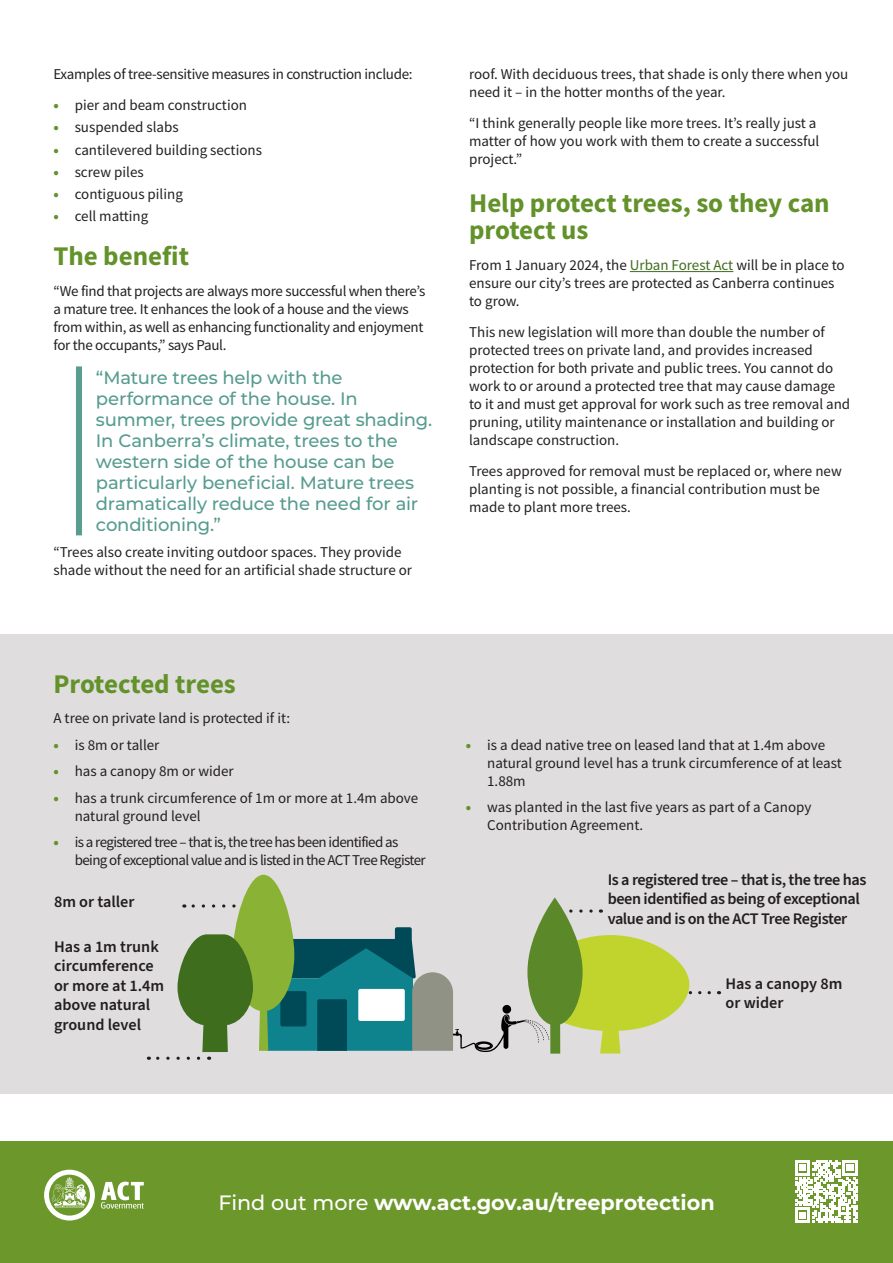
<style>
.page{position:relative;width:893px;height:1263px;background:#fff}
.page>*{position:absolute;margin:0;border:0;box-sizing:border-box;transform-origin:0 0}
.t1{font:700 27px/27px "Source Sans Pro";color:#63922b}
.t2{font:700 20.7px "Montserrat";color:#fff}
.Pullout_Text{font:500 18px/21px "Montserrat";letter-spacing:-.015em;color:#579c8f}
.t3{font:600 16.2px/19.5px "Source Sans Pro";letter-spacing:-.025em;color:#231f20}
.t4{font:600 16.2px/19.5px "Source Sans Pro";color:#231f20}
.t5{font:15px/18px "Source Sans Pro";color:#231f20}
.t6{font:15px/18px "Source Sans Pro";letter-spacing:-.02em;color:#231f20}
.t7{font:15px/18px "Source Sans Pro";letter-spacing:-.04em;color:#231f20}
.s1{font-weight:900;color:#63922b}
.s2{color:#3f6d1e}
.s3{font-weight:500}
</style>
<div class="page">
<div style="left:76px;top:366px;width:6px;height:169px;background:#579c8f"></div>
<hr style="left:630px;top:271px;width:103px;height:1px;background:#3f6d1e">
<div style="left:0;top:634px;width:893px;height:460px;background:#dfdddd"></div>
<svg style="left:148px;top:875px;width:561px;height:185px"></svg>
<div style="left:0;top:1141px;width:893px;height:122px;background:#6c972b"></div>
<svg style="left:795px;top:1160px;width:62px;height:63px"></svg>
<svg style="left:101px;top:1181px;width:43px;height:27px"></svg>
<svg style="left:44px;top:1170px;width:51px;height:50px"></svg>
<p class="t6" style="left:53px;top:65px;width:361px">Examples of tree-sensitive measures in construction include:</p>
<p class="t5" style="left:53px;top:96px;width:195px"><span class="s1">•</span> pier and beam construction</p>
<p class="t5" style="left:53px;top:118px;width:127px"><span class="s1">•</span> suspended slabs</p>
<p class="t5" style="left:53px;top:140px;width:210px"><span class="s1">•</span> cantilevered building sections</p>
<p class="t5" style="left:53px;top:163px;width:92px"><span class="s1">•</span> screw piles</p>
<p class="t5" style="left:53px;top:185px;width:131px"><span class="s1">•</span> contiguous piling</p>
<p class="t5" style="left:53px;top:207px;width:96px"><span class="s1">•</span> cell matting</p>
<h2 class="t1" style="left:53px;top:242px;width:137px">The benefit</h2>
<p class="t6" style="left:53px;top:282px;width:374px">“We find that projects are always more successful when there’s a mature tree. It enhances the look of a house and the views from within, as well as enhancing functionality and enjoyment for the occupants,” says Paul.</p>
<p class="Pullout_Text" style="left:96px;top:366px;width:338px">“Mature trees help with the performance of the house. In summer, trees provide great shading.<br>In Canberra’s climate, trees to the western side of the house can be particularly beneficial. Mature trees dramatically reduce the need for air conditioning.”</p>
<p class="t5" style="left:53px;top:543px;width:360px">“Trees also create inviting outdoor spaces. They provide shade without the need for an artificial shade structure or</p>
<p class="t5" style="left:469px;top:65px;width:381px">roof. With deciduous trees, that shade is only there when you need it – in the hotter months of the year.</p>
<p class="t5" style="left:469px;top:114px;width:352px">“I think generally people like more trees. It’s really just a matter of how you work with them to create a successful project.”</p>
<h2 class="t1" style="left:469px;top:189px;width:362px">Help protect trees, so they can protect us</h2>
<p class="t5" style="left:469px;top:256px;width:377px">From 1 January 2024, the <span class="s2">Urban Forest Act</span> will be in place to ensure our city’s trees are protected as Canberra continues to grow.</p>
<p class="t5" style="left:469px;top:323px;width:383px">This new legislation will more than double the number of protected trees on private land, and provides increased protection for both private and public trees. You cannot do work to or around a protected tree that may cause damage to it and must get approval for work such as tree removal and pruning, utility maintenance or installation and building or landscape construction.</p>
<p class="t5" style="left:469px;top:462px;width:374px">Trees approved for removal must be replaced or, where new planting is not possible, a financial contribution must be made to plant more trees.</p>
<h2 class="t1" style="left:53px;top:670px;width:184px">Protected trees</h2>
<p class="t5" style="left:53px;top:709px;width:238px">A tree on private land is protected if it:</p>
<p class="t5" style="left:53px;top:736px;width:108px"><span class="s1">•</span> is 8m or taller</p>
<p class="t5" style="left:53px;top:762px;width:182px"><span class="s1">•</span> has a canopy 8m or wider</p>
<p class="t5" style="left:75px;top:789px;width:345px;text-indent:-21px"><span class="s1">•</span> has a trunk circumference of 1m or more at 1.4m above natural ground level</p>
<p class="t7" style="left:75px;top:833px;width:353px;text-indent:-21px"><span class="s1">•</span> is a registered tree – that is, the tree has been identified as being of exceptional value and is listed in the ACT Tree Register</p>
<p class="t4" style="left:54px;top:892px;width:82px">8m or taller</p>
<p class="t4" style="left:54px;top:937px;width:112px">Has a 1m trunk circumference or more at 1.4m above natural ground level</p>
<p class="t5" style="left:487px;top:736px;width:356px;text-indent:-21px"><span class="s1">•</span> is a dead native tree on leased land that at 1.4m above natural ground level has a trunk circumference of at least<br>1.88m</p>
<p class="t5" style="left:487px;top:798px;width:326px;text-indent:-21px"><span class="s1">•</span> was planted in the last five years as part of a Canopy<br>Contribution Agreement.</p>
<p class="t3" style="left:608px;top:870px;width:260px">Is a registered tree – that is, the tree has been identified as being of exceptional value and is on the ACT Tree Register</p>
<p class="t4" style="left:725px;top:974px;width:118px">Has a canopy 8m or wider</p>
<p class="t2" style="left:218px;top:1187px;width:498px"><span class="s3">Find out more</span> www.act.gov.au/treeprotection</p>
</div>
